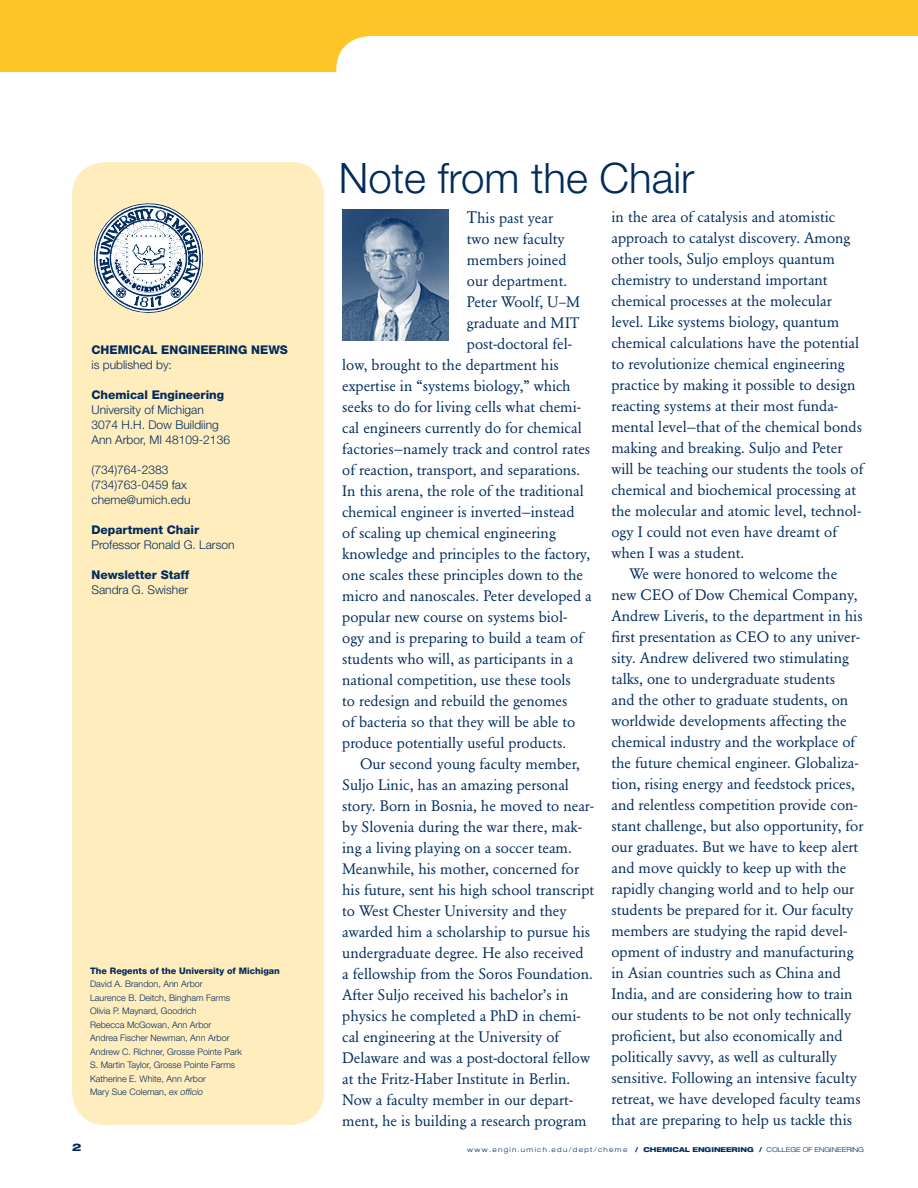
<style>
.page{position:relative;width:918px;height:1188px;background:#fff}
.page>*{position:absolute;margin:0;border:0;box-sizing:border-box;transform-origin:0 0}
.t1{font:300 42px "Helvetica Neue LT Std";color:#002b5c}
.t2{font:15px "Garamond BE";color:#002b5c}
.t3{font:300 12px/15px "Helvetica Neue LT Std";color:#002b5c}
.t4{font:800 12px "Helvetica Neue LT Std";color:#002b5c}
.t5{font:300 9px/13.5px "Helvetica Neue LT Std";color:#002b5c}
.t6{font:800 9px "Helvetica Neue LT Std";color:#002b5c}
.t7{font:300 expanded 6.75px "Helvetica Neue LT Std";letter-spacing:.2em;color:#002b5c}
.t8{font:300 expanded 6.75px "Helvetica Neue LT Std";color:#002b5c}
.t9{font:800 expanded 6.75px "Helvetica Neue LT Std";color:#002b5c}
.s1{font-style:italic}
.s2{font-size:16.5px}
.s3{font-weight:800}
</style>
<div class="page">
<div style="left:0;top:0;width:918px;height:72px;background:#ffc425"></div>
<div style="left:336px;top:36px;width:474px;height:72px;background:#fff;border-radius:34px"></div>
<div style="left:702px;top:36px;width:216px;height:72px;background:#fff"></div>
<div style="left:72px;top:162px;width:252px;height:963px;background:#ffedbe;border-radius:34px"></div>
<svg style="left:94px;top:204px;width:109px;height:108px"></svg>
<img style="left:342px;top:210px;width:107px;height:131px">
<p class="t4" style="left:92px;top:343px;width:198px">chemical engineering news</p>
<p class="t3" style="left:92px;top:357px;width:82px">is published by:</p>
<p class="t4" style="left:92px;top:388px;width:134px">Chemical Engineering</p>
<p class="t3" style="left:92px;top:402px;width:140px">University of Michigan<br>3074 H.H. Dow Buildiing<br>Ann Arbor, MI 48109-2136</p>
<p class="t3" style="left:92px;top:462px;width:100px">(734)764-2383 (734)763-0459 fax cheme@umich.edu</p>
<p class="t4" style="left:92px;top:523px;width:109px">Department Chair</p>
<p class="t3" style="left:92px;top:537px;width:145px">Professor Ronald G. Larson</p>
<p class="t4" style="left:92px;top:568px;width:99px">Newsletter Staff</p>
<p class="t3" style="left:92px;top:582px;width:98px">Sandra G. Swisher</p>
<p class="t6" style="left:90px;top:965px;width:191px">The Regents of the University of Michigan</p>
<p class="t5" style="left:90px;top:977px;width:154px">David A. Brandon, Ann Arbor<br>Laurence B. Deitch, Bingham Farms<br>Olivia P. Maynard, Goodrich<br>Rebecca McGowan, Ann Arbor<br>Andrea Fischer Newman, Ann Arbor<br>Andrew C. Richner, Grosse Pointe Park<br>S. Martin Taylor, Grosse Pointe Farms<br>Katherine E. White, Ann Arbor<br>Mary Sue Coleman, <span class="s1">ex officio</span></p>
<h1 class="t1" style="left:339px;top:153px;width:357px">Note from the Chair</h1>
<p class="t2" style="left:467px;top:209px;width:88px"><span class="s2">T</span>his past year</p>
<p class="t2" style="left:467px;top:230px;width:99px">two new faculty</p>
<p class="t2" style="left:467px;top:251px;width:101px">members joined</p>
<p class="t2" style="left:467px;top:272px;width:102px">our department.</p>
<p class="t2" style="left:467px;top:293px;width:115px">Peter Woolf, U–M</p>
<p class="t2" style="left:467px;top:314px;width:114px">graduate and MIT</p>
<p class="t2" style="left:467px;top:335px;width:107px">post-doctoral fel-</p>
<p class="t2" style="left:342px;top:356px;width:218px">low, brought to the department his</p>
<p class="t2" style="left:342px;top:377px;width:230px">expertise in “systems biology,” which</p>
<p class="t2" style="left:342px;top:398px;width:240px">seeks to do for living cells what chemi-</p>
<p class="t2" style="left:342px;top:419px;width:241px">cal engineers currently do for chemical</p>
<p class="t2" style="left:342px;top:440px;width:250px">factories—namely track and control rates</p>
<p class="t2" style="left:342px;top:461px;width:240px">of reaction, transport, and separations.</p>
<p class="t2" style="left:342px;top:482px;width:243px">In this arena, the role of the traditional</p>
<p class="t2" style="left:342px;top:503px;width:234px">chemical engineer is inverted—instead</p>
<p class="t2" style="left:342px;top:524px;width:215px">of scaling up chemical engineering</p>
<p class="t2" style="left:342px;top:545px;width:250px">knowledge and principles to the factory,</p>
<p class="t2" style="left:342px;top:566px;width:242px">one scales these principles down to the</p>
<p class="t2" style="left:342px;top:587px;width:251px">micro and nanoscales. Peter developed a</p>
<p class="t2" style="left:342px;top:608px;width:226px">popular new course on systems biol-</p>
<p class="t2" style="left:342px;top:629px;width:242px">ogy and is preparing to build a team of</p>
<p class="t2" style="left:342px;top:650px;width:233px">students who will, as participants in a</p>
<p class="t2" style="left:342px;top:671px;width:230px">national competition, use these tools</p>
<p class="t2" style="left:342px;top:692px;width:227px">to redesign and rebuild the genomes</p>
<p class="t2" style="left:342px;top:713px;width:235px">of bacteria so that they will be able to</p>
<p class="t2" style="left:342px;top:734px;width:226px">produce potentially useful products.</p>
<p class="t2" style="left:360px;top:755px;width:221px">Our second young faculty member,</p>
<p class="t2" style="left:342px;top:776px;width:228px">Suljo Linic, has an amazing personal</p>
<p class="t2" style="left:342px;top:797px;width:253px">story. Born in Bosnia, he moved to near-</p>
<p class="t2" style="left:342px;top:818px;width:241px">by Slovenia during the war there, mak-</p>
<p class="t2" style="left:342px;top:839px;width:231px">ing a living playing on a soccer team.</p>
<p class="t2" style="left:342px;top:860px;width:238px">Meanwhile, his mother, concerned for</p>
<p class="t2" style="left:342px;top:881px;width:253px">his future, sent his high school transcript</p>
<p class="t2" style="left:342px;top:902px;width:226px">to West Chester University and they</p>
<p class="t2" style="left:342px;top:923px;width:250px">awarded him a scholarship to pursue his</p>
<p class="t2" style="left:342px;top:944px;width:243px">undergraduate degree. He also received</p>
<p class="t2" style="left:342px;top:965px;width:252px">a fellowship from the Soros Foundation.</p>
<p class="t2" style="left:342px;top:986px;width:228px">After Suljo received his bachelor’s in</p>
<p class="t2" style="left:342px;top:1007px;width:240px">physics he completed a PhD in chemi-</p>
<p class="t2" style="left:342px;top:1028px;width:219px">cal engineering at the University of</p>
<p class="t2" style="left:342px;top:1049px;width:249px">Delaware and was a post-doctoral fellow</p>
<p class="t2" style="left:342px;top:1070px;width:230px">at the Fritz-Haber Institute in Berlin.</p>
<p class="t2" style="left:342px;top:1091px;width:232px">Now a faculty member in our depart-</p>
<p class="t2" style="left:342px;top:1112px;width:246px">ment, he is building a research program</p>
<p class="t2" style="left:611px;top:208px;width:226px">in the area of catalysis and atomistic</p>
<p class="t2" style="left:611px;top:229px;width:241px">approach to catalyst discovery. Among</p>
<p class="t2" style="left:611px;top:250px;width:225px">other tools, Suljo employs quantum</p>
<p class="t2" style="left:611px;top:271px;width:218px">chemistry to understand important</p>
<p class="t2" style="left:611px;top:292px;width:222px">chemical processes at the molecular</p>
<p class="t2" style="left:611px;top:313px;width:229px">level. Like systems biology, quantum</p>
<p class="t2" style="left:611px;top:334px;width:249px">chemical calculations have the potential</p>
<p class="t2" style="left:611px;top:355px;width:235px">to revolutionize chemical engineering</p>
<p class="t2" style="left:611px;top:376px;width:246px">practice by making it possible to design</p>
<p class="t2" style="left:611px;top:397px;width:228px">reacting systems at their most funda-</p>
<p class="t2" style="left:611px;top:418px;width:252px">mental level—that of the chemical bonds</p>
<p class="t2" style="left:611px;top:439px;width:232px">making and breaking. Suljo and Peter</p>
<p class="t2" style="left:611px;top:460px;width:254px">will be teaching our students the tools of</p>
<p class="t2" style="left:611px;top:481px;width:246px">chemical and biochemical processing at</p>
<p class="t2" style="left:611px;top:502px;width:251px">the molecular and atomic level, technol-</p>
<p class="t2" style="left:611px;top:523px;width:227px">ogy I could not even have dreamt of</p>
<p class="t2" style="left:611px;top:544px;width:134px">when I was a student.</p>
<p class="t2" style="left:629px;top:565px;width:209px">We were honored to welcome the</p>
<p class="t2" style="left:611px;top:586px;width:247px">new CEO of Dow Chemical Company,</p>
<p class="t2" style="left:611px;top:607px;width:253px">Andrew Liveris, to the department in his</p>
<p class="t2" style="left:611px;top:628px;width:250px">first presentation as CEO to any univer-</p>
<p class="t2" style="left:611px;top:649px;width:239px">sity. Andrew delivered two stimulating</p>
<p class="t2" style="left:611px;top:670px;width:225px">talks, one to undergraduate students</p>
<p class="t2" style="left:611px;top:691px;width:238px">and the other to graduate students, on</p>
<p class="t2" style="left:611px;top:712px;width:237px">worldwide developments affecting the</p>
<p class="t2" style="left:611px;top:733px;width:245px">chemical industry and the workplace of</p>
<p class="t2" style="left:611px;top:754px;width:249px">the future chemical engineer. Globaliza-</p>
<p class="t2" style="left:611px;top:775px;width:245px">tion, rising energy and feedstock prices,</p>
<p class="t2" style="left:611px;top:796px;width:248px">and relentless competition provide con-</p>
<p class="t2" style="left:611px;top:817px;width:253px">stant challenge, but also opportunity, for</p>
<p class="t2" style="left:611px;top:838px;width:248px">our graduates. But we have to keep alert</p>
<p class="t2" style="left:611px;top:859px;width:237px">and move quickly to keep up with the</p>
<p class="t2" style="left:611px;top:880px;width:244px">rapidly changing world and to help our</p>
<p class="t2" style="left:611px;top:901px;width:243px">students be prepared for it. Our faculty</p>
<p class="t2" style="left:611px;top:922px;width:237px">members are studying the rapid devel-</p>
<p class="t2" style="left:611px;top:943px;width:244px">opment of industry and manufacturing</p>
<p class="t2" style="left:611px;top:964px;width:231px">in Asian countries such as China and</p>
<p class="t2" style="left:611px;top:985px;width:243px">India, and are considering how to train</p>
<p class="t2" style="left:611px;top:1006px;width:242px">our students to be not only technically</p>
<p class="t2" style="left:611px;top:1027px;width:233px">proficient, but also economically and</p>
<p class="t2" style="left:611px;top:1048px;width:227px">politically savvy, as well as culturally</p>
<p class="t2" style="left:611px;top:1069px;width:247px">sensitive. Following an intensive faculty</p>
<p class="t2" style="left:611px;top:1090px;width:251px">retreat, we have developed faculty teams</p>
<p class="t2" style="left:611px;top:1111px;width:242px">that are preparing to help us tackle this</p>
<p class="t7" style="left:467px;top:1145px;width:232px">www.engin.umich.edu/dept/cheme <span class="s3">/ CHEMICAL ENGINEE</span></p>
<p class="t9" style="left:732px;top:1145px;width:13px">RING</p>
<p class="t8" style="left:759px;top:1145px;width:106px"><span class="s3">/</span> college of engineering</p>
</div>
